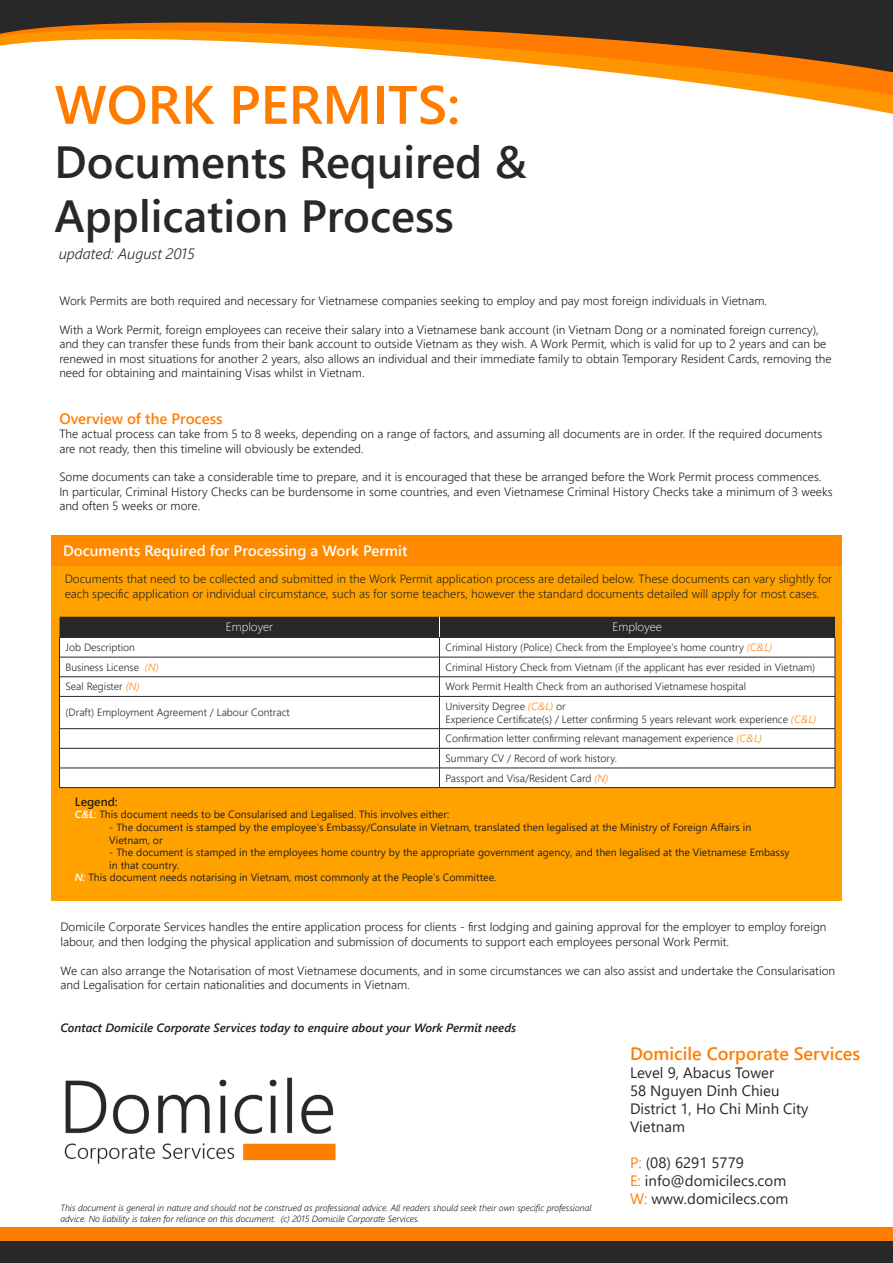
<style>
.page{position:relative;width:893px;height:1263px;background:#fff}
.page>*{position:absolute;margin:0;border:0;box-sizing:border-box;transform-origin:0 0}
.t1{font:600 54px "Segoe UI";color:#ff7c00}
.t2{font:600 45px "Segoe UI";color:#282828}
.t3{font:600 18px "Segoe UI";color:#ff7e00}
.t4{font:15px "Segoe UI";color:#282828}
.t5{font:600 15px "Segoe UI";color:#fff}
.t6{font:600 15px "Segoe UI";color:#ff7e00}
.t7{font:italic 300 15px "Segoe UI";color:#282828}
.t8{font:300 12px/14.4px "Segoe UI";color:#231f20}
.t9{font:300 12px "Segoe UI";color:#282828}
.t10{font:italic 600 12px "Segoe UI";color:#231f20}
.t11{font:300 12px "Segoe UI";color:#fff}
.t12{font:600 12px "Segoe UI";color:#231f20}
.t13{font:300 10.5px "Segoe UI";color:#282828}
.t14{font:10.5px/12.6px "Segoe UI";color:#231f20}
.t15{font:italic 300 9px/10.8px "Segoe UI";color:#231f20}
.s1{font-style:italic;color:#ff7e00}
.s2{font-weight:600;font-style:italic;color:#fff}
.s3{color:#fff}
.s4{color:#ff7e00}
</style>
<div class="page">
<div style="left:0;top:1227px;width:893px;height:24px;background:#ff7e00"></div>
<div style="left:0;top:1242px;width:893px;height:21px;background:#282828"></div>
<svg style="left:770px;top:93px;width:123px;height:21px"></svg>
<svg style="left:0;top:0;width:893px;height:93px"></svg>
<div style="left:51px;top:536px;width:790px;height:364px;background:#ffa200"></div>
<div style="left:51px;top:536px;width:790px;height:30px;background:#ff8a00"></div>
<div style="left:60px;top:697px;width:775px;height:90px;background:#fff"></div>
<svg style="left:59px;top:617px;width:777px;height:79px;background:#bfbfbf"></svg>
<hr style="left:59px;top:696px;width:380px;height:1px;background:#282828">
<hr style="left:59px;top:697px;width:1px;height:31px;background:#282828">
<hr style="left:439px;top:696px;width:396px;height:1px;background:#282828">
<hr style="left:439px;top:697px;width:1px;height:31px;background:#282828">
<hr style="left:835px;top:697px;width:1px;height:31px;background:#282828">
<hr style="left:59px;top:728px;width:380px;height:1px;background:#282828">
<hr style="left:439px;top:728px;width:396px;height:1px;background:#282828">
<hr style="left:59px;top:748px;width:380px;height:1px;background:#282828">
<hr style="left:439px;top:748px;width:396px;height:1px;background:#282828">
<hr style="left:59px;top:768px;width:380px;height:1px;background:#282828">
<svg style="left:59px;top:729px;width:1px;height:58px"></svg>
<hr style="left:439px;top:768px;width:396px;height:1px;background:#282828">
<svg style="left:439px;top:729px;width:1px;height:58px"></svg>
<svg style="left:835px;top:729px;width:1px;height:58px"></svg>
<hr style="left:59px;top:787px;width:380px;height:1px;background:#282828">
<hr style="left:439px;top:787px;width:396px;height:1px;background:#282828">
<img style="left:64px;top:1077px;width:272px;height:87px">
<p class="t1" style="left:55px;top:61px;width:407px">WORK PERMITS:</p>
<p class="t2" style="left:55px;top:126px;width:474px">Documents Required &amp;</p>
<p class="t2" style="left:55px;top:180px;width:401px">Application Process</p>
<p class="t7" style="left:59px;top:241px;width:137px">updated: August 2015</p>
<p class="t8" style="left:59px;top:293px;width:709px">Work Permits are both required and necessary for Vietnamese companies seeking to employ and pay most foreign individuals in Vietnam.</p>
<p class="t8" style="left:59px;top:322px;width:774px">With a Work Permit, foreign employees can receive their salary into a Vietnamese bank account (in Vietnam Dong or a nominated foreign currency), and they can transfer these funds from their bank account to outside Vietnam as they wish. A Work Permit, which is valid for up to 2 years and can be renewed in most situations for another 2 years, also allows an individual and their immediate family to obtain Temporary Resident Cards, removing the need for obtaining and maintaining Visas whilst in Vietnam.</p>
<p class="t6" style="left:59px;top:406px;width:165px">Overview of the Process</p>
<p class="t8" style="left:59px;top:426px;width:764px">The actual process can take from 5 to 8 weeks, depending on a range of factors, and assuming all documents are in order. If the required documents are not ready, then this timeline will obviously be extended.</p>
<p class="t8" style="left:59px;top:470px;width:775px">Some documents can take a considerable time to prepare, and it is encouraged that these be arranged before the Work Permit process commences.<br>In particular, Criminal History Checks can be burdensome in some countries, and even Vietnamese Criminal History Checks take a minimum of 3 weeks and often 5 weeks or more.</p>
<p class="t5" style="left:63px;top:538px;width:346px">Documents Required for Processing a Work Permit</p>
<p class="t9" style="left:65px;top:569px;width:769px">Documents that need to be collected and submitted in the Work Permit application process are detailed below. These documents can vary slightly for</p>
<p class="t9" style="left:65px;top:584px;width:756px">each specific application or individual circumstance, such as for some teachers, however the standard documents detailed will apply for most cases.</p>
<p class="t11" style="left:226px;top:617px;width:49px">Employer</p>
<p class="t11" style="left:613px;top:617px;width:51px">Employee</p>
<p class="t13" style="left:66px;top:639px;width:71px">Job Description</p>
<p class="t13" style="left:445px;top:639px;width:328px">Criminal History (Police) Check from the Employee’s home country <span class="s1">(C&amp;L)</span></p>
<p class="t13" style="left:66px;top:659px;width:95px">Business License <span class="s1">(N)</span></p>
<p class="t13" style="left:445px;top:659px;width:371px">Criminal History Check from Vietnam (if the applicant has ever resided in Vietnam)</p>
<p class="t13" style="left:66px;top:678px;width:76px">Seal Register <span class="s1">(N)</span></p>
<p class="t13" style="left:445px;top:678px;width:302px">Work Permit Health Check from an authorised Vietnamese hospital</p>
<p class="t13" style="left:66px;top:704px;width:226px">(Draft) Employment Agreement / Labour Contract</p>
<p class="t13" style="left:445px;top:698px;width:122px">University Degree <span class="s1">(C&amp;L)</span> or</p>
<p class="t13" style="left:445px;top:710px;width:372px">Experience Certificate(s) / Letter confirming 5 years relevant work experience <span class="s1">(C&amp;L)</span></p>
<p class="t13" style="left:445px;top:730px;width:318px">Confirmation letter confirming relevant management experience <span class="s1">(C&amp;L)</span></p>
<p class="t13" style="left:445px;top:750px;width:173px">Summary CV / Record of work history.</p>
<p class="t13" style="left:445px;top:769px;width:164px">Passport and Visa/Resident Card <span class="s1">(N)</span></p>
<p class="t12" style="left:75px;top:792px;width:44px">Legend:</p>
<p class="t14" style="left:75px;top:808px;width:376px"><span class="s2">C&amp;L</span><span class="s3">:</span> This document needs to be Consularised and Legalised. This involves either:</p>
<p class="t14" style="left:109px;top:821px;width:643px">- The document is stamped by the employee’s Embassy/Consulate in Vietnam, translated then legalised at the Ministry of Foreign Affairs in<br>Vietnam, or</p>
<p class="t14" style="left:109px;top:846px;width:682px">- The document is stamped in the employees home country by the appropriate government agency, and then legalised at the Vietnamese Embassy in that country.</p>
<p class="t14" style="left:75px;top:871px;width:423px"><span class="s2">N:</span> This document needs notarising in Vietnam, most commonly at the People’s Committee.</p>
<p class="t8" style="left:60px;top:919px;width:768px">Domicile Corporate Services handles the entire application process for clients - first lodging and gaining approval for the employer to employ foreign labour, and then lodging the physical application and submission of documents to support each employees personal Work Permit.</p>
<p class="t8" style="left:60px;top:963px;width:776px">We can also arrange the Notarisation of most Vietnamese documents, and in some circumstances we can also assist and undertake the Consularisation and Legalisation for certain nationalities and documents in Vietnam.</p>
<p class="t10" style="left:60px;top:1018px;width:457px">Contact Domicile Corporate Services today to enquire about your Work Permit needs</p>
<p class="t15" style="left:60px;top:1202px;width:533px">This document is general in nature and should not be construed as professional advice. All readers should seek their own specific professional advice. No liability is taken for reliance on this document. (c) 2015 Domicile Corporate Services.</p>
<p class="t3" style="left:630px;top:1039px;width:232px">Domicile Corporate Services</p>
<p class="t4" style="left:630px;top:1060px;width:146px">Level 9, Abacus Tower</p>
<p class="t4" style="left:630px;top:1078px;width:151px">58 Nguyen Dinh Chieu</p>
<p class="t4" style="left:630px;top:1096px;width:180px">District 1, Ho Chi Minh City</p>
<p class="t4" style="left:630px;top:1114px;width:56px">Vietnam</p>
<p class="t4" style="left:630px;top:1150px;width:115px"><span class="s4">P:</span> (08) 6291 5779</p>
<p class="t4" style="left:630px;top:1168px;width:158px"><span class="s4">E:</span> info@domicilecs.com</p>
<p class="t4" style="left:630px;top:1186px;width:160px"><span class="s4">W:</span> www.domicilecs.com</p>
</div>
